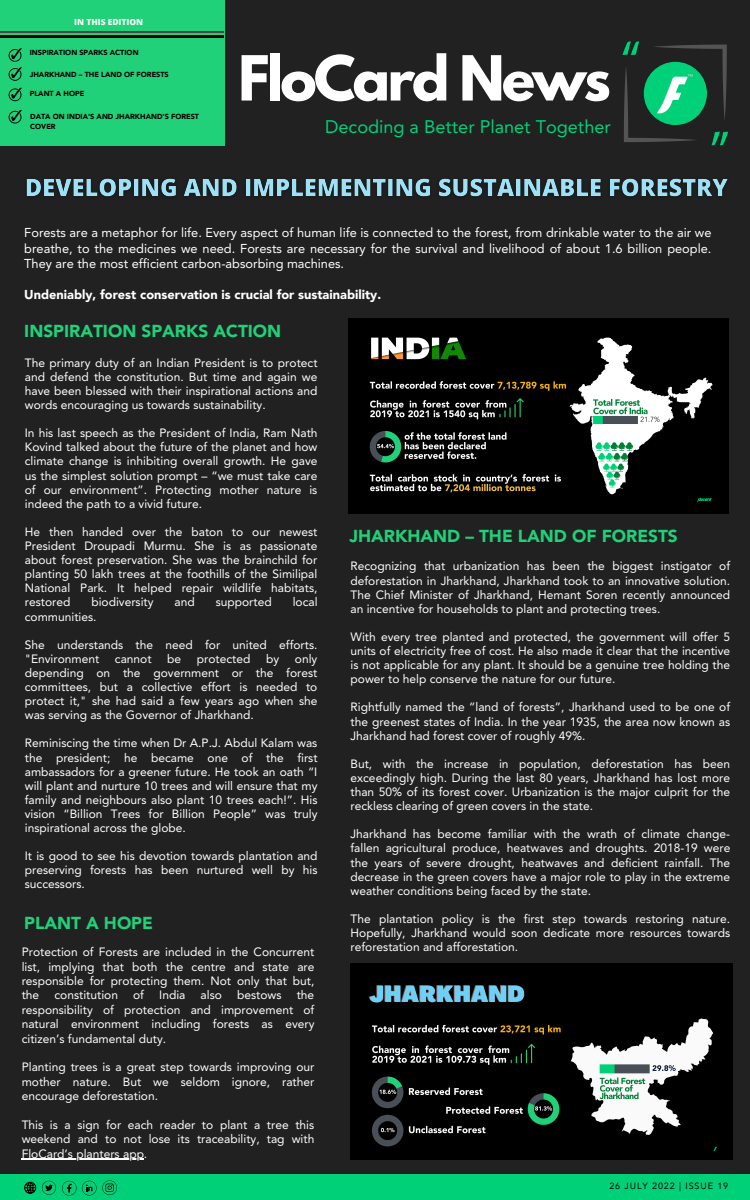
<style>
.page{position:relative;width:750px;height:1200px;background:#202120}
.page>*{position:absolute;margin:0;border:0;box-sizing:border-box;transform-origin:0 0}
.t1{font:700 55px "League Spartan";letter-spacing:-.05em;color:#fff}
.t2{font:18.08px "Avenir LT Std";color:#00d179}
.t3{font:900 17.2px "Avenir LT Std";color:#21d179}
.t4{font:12.8px/15.3px "Avenir LT Std";color:#fff;text-align:justify}
.t5{font:900 12.8px "Avenir LT Std";color:#fff}
.t6{font:12px/14.1px "Avenir LT Std";color:#fff;text-align:justify}
.t7{font:9px "Avenir LT Std";letter-spacing:.1em;color:#000}
.t8{font:800 8.4px "Open Sans";color:#fafafa}
.t9{font:900 7.28px/10.1px "Avenir LT Std";color:#000}
</style>
<div class="page">
<svg style="left:623px;top:41px;width:105px;height:104px"></svg>
<img style="left:644px;top:62px;width:63px;height:63px;border-radius:50%">
<div style="left:0;top:1174px;width:750px;height:26px;background:#00d179"></div>
<svg style="left:24px;top:1182px;width:12px;height:12px"></svg>
<svg style="left:42px;top:1181px;width:14px;height:14px"></svg>
<svg style="left:62px;top:1180px;width:55px;height:16px"></svg>
<div style="left:0;top:0;width:224px;height:145px;background:#21d179"></div>
<hr style="left:0;top:35px;width:224px;height:2px;background:#000">
<hr style="left:0;top:31px;width:224px;height:1px;background:#474746">
<svg style="left:9px;top:48px;width:13px;height:33px"></svg>
<svg style="left:9px;top:88px;width:13px;height:13px"></svg>
<svg style="left:9px;top:110px;width:13px;height:14px"></svg>
<img style="left:348px;top:318px;width:380px;height:196px">
<img style="left:351px;top:963px;width:381px;height:196px">
<hr style="left:22px;top:1158px;width:122px;height:2px;background:#fff">
<img style="left:26px;top:178px;width:702px;height:19px">
<p class="t8" style="left:74px;top:16px;width:70px">IN THIS EDITION</p>
<p class="t9" style="left:30px;top:48px;width:110px">INSPIRATION SPARKS ACTION</p>
<p class="t9" style="left:30px;top:70px;width:141px">JHARKHAND – THE LAND OF FORESTS</p>
<p class="t9" style="left:30px;top:90px;width:56px">PLANT A HOPE</p>
<p class="t9" style="left:30px;top:112px;width:170px">DATA ON INDIA'S AND JHARKHAND'S FOREST<br>COVER</p>
<h1 class="t1" style="left:238px;top:51px;width:374px">FloCard News</h1>
<h2 class="t2" style="left:325px;top:120px;width:287px">Decoding a Better Planet Together</h2>
<p class="t4" style="left:24px;top:227px;width:689px">Forests are a metaphor for life. Every aspect of human life is connected to the forest, from drinkable water to the air we breathe, to the medicines we need. Forests are necessary for the survival and livelihood of about 1.6 billion people.<br>They are the most efficient carbon-absorbing machines.</p>
<p class="t5" style="left:24px;top:289px;width:358px">Undeniably, forest conservation is crucial for sustainability.</p>
<h3 class="t3" style="left:24px;top:324px;width:258px">INSPIRATION SPARKS ACTION</h3>
<p class="t6" style="left:25px;top:357px;width:294px">The primary duty of an Indian President is to protect and defend the constitution. But time and again we have been blessed with their inspirational actions and words encouraging us towards sustainability.</p>
<p class="t6" style="left:25px;top:427px;width:294px">In his last speech as the President of India, Ram Nath Kovind talked about the future of the planet and how climate change is inhibiting overall growth. He gave us the simplest solution prompt – “we must take care of our environment”. Protecting mother nature is indeed the path to a vivid future.</p>
<p class="t6" style="left:25px;top:526px;width:294px">He then handed over the baton to our newest President Droupadi Murmu. She is as passionate about forest preservation. She was the brainchild for planting 50 lakh trees at the foothills of the Similipal National Park. It helped repair wildlife habitats, restored</p>
<p class="t6" style="left:91px;top:596px;width:64px">biodiversity</p>
<p class="t6" style="left:175px;top:596px;width:22px">and</p>
<p class="t6" style="left:216px;top:596px;width:58px">supported</p>
<p class="t6" style="left:293px;top:596px;width:26px">local</p>
<p class="t6" style="left:25px;top:610px;width:73px">communities.</p>
<p class="t6" style="left:25px;top:639px;width:294px">She understands the need for united efforts. "Environment</p>
<p class="t6" style="left:25px;top:653px;width:294px;text-indent:270px">only depending on the government or the forest committees, but a collective effort is needed to protect it," she had said a few years ago when she was serving as the Governor of Jharkhand.</p>
<p class="t6" style="left:25px;top:737px;width:294px">Reminiscing the time when Dr A.P.J. Abdul Kalam was the president; he became one of the first ambassadors for a greener future. He took an oath “I will plant and nurture 10 trees and will ensure that my family and neighbours also plant 10 trees each!”. His vision “Billion Trees for Billion People” was truly inspirational across the globe.</p>
<p class="t6" style="left:25px;top:850px;width:294px">It is good to see his devotion towards plantation and preserving forests has been nurtured well by his successors.</p>
<p class="t6" style="left:115px;top:653px;width:38px">cannot</p>
<p class="t6" style="left:167px;top:653px;width:15px">be</p>
<p class="t6" style="left:197px;top:653px;width:55px">protected</p>
<p class="t6" style="left:266px;top:653px;width:15px">by</p>
<h3 class="t3" style="left:24px;top:916px;width:130px">PLANT A HOPE</h3>
<p class="t6" style="left:22px;top:946px;width:294px;line-height:14.4px">Protection of Forests are included in the Concurrent list, implying that both the centre and state are responsible for protecting them. Not only that but, the</p>
<p class="t6" style="left:54px;top:989px;width:65px">constitution</p>
<p class="t6" style="left:133px;top:989px;width:12px">of</p>
<p class="t6" style="left:159px;top:989px;width:28px">India</p>
<p class="t6" style="left:201px;top:989px;width:23px">also</p>
<p class="t6" style="left:237px;top:989px;width:46px">bestows</p>
<p class="t6" style="left:22px;top:989px;width:294px;line-height:14.4px;text-indent:275px">the responsibility of protection and improvement of natural environment including forests as every citizen’s fundamental duty.</p>
<p class="t6" style="left:22px;top:1061px;width:294px;line-height:14.4px">Planting trees is a great step towards improving our mother nature. But we seldom ignore, rather encourage deforestation.</p>
<p class="t6" style="left:22px;top:1119px;width:294px;line-height:14.4px">This is a sign for each reader to plant a tree this weekend and to not lose its traceability, tag with FloCard’s planters app.</p>
<h3 class="t3" style="left:349px;top:529px;width:330px">JHARKHAND – THE LAND OF FORESTS</h3>
<p class="t6" style="left:351px;top:560px;width:381px">Recognizing that urbanization has been the biggest instigator of deforestation in Jharkhand, Jharkhand took to an innovative solution.<br>The Chief Minister of Jharkhand, Hemant Soren recently announced an incentive for households to plant and protecting trees.</p>
<p class="t6" style="left:351px;top:631px;width:381px">With every tree planted and protected, the government will offer 5 units of electricity free of cost. He also made it clear that the incentive is not applicable for any plant. It should be a genuine tree holding the power to help conserve the nature for our future.</p>
<p class="t6" style="left:351px;top:701px;width:381px">Rightfully named the “land of forests”, Jharkhand used to be one of the greenest states of India. In the year 1935, the area now known as Jharkhand had forest cover of roughly 49%.</p>
<p class="t6" style="left:351px;top:758px;width:381px">But, with the increase in population, deforestation has been exceedingly high. During the last 80 years, Jharkhand has lost more than 50% of its forest cover. Urbanization is the major culprit for the reckless clearing of green covers in the state.</p>
<p class="t6" style="left:351px;top:828px;width:381px">Jharkhand has become familiar with the wrath of climate change&shy;fallen agricultural produce, heatwaves and droughts. 2018-19 were the years of severe drought, heatwaves and deficient rainfall. The decrease in the green covers have a major role to play in the extreme weather conditions being faced by the state.</p>
<p class="t6" style="left:351px;top:913px;width:381px">The plantation policy is the first step towards restoring nature.<br>Hopefully, Jharkhand would soon dedicate more resources towards reforestation and afforestation.</p>
<p class="t7" style="left:609px;top:1182px;width:120px">26 JULY 2022 | ISSUE 19</p>
</div>
